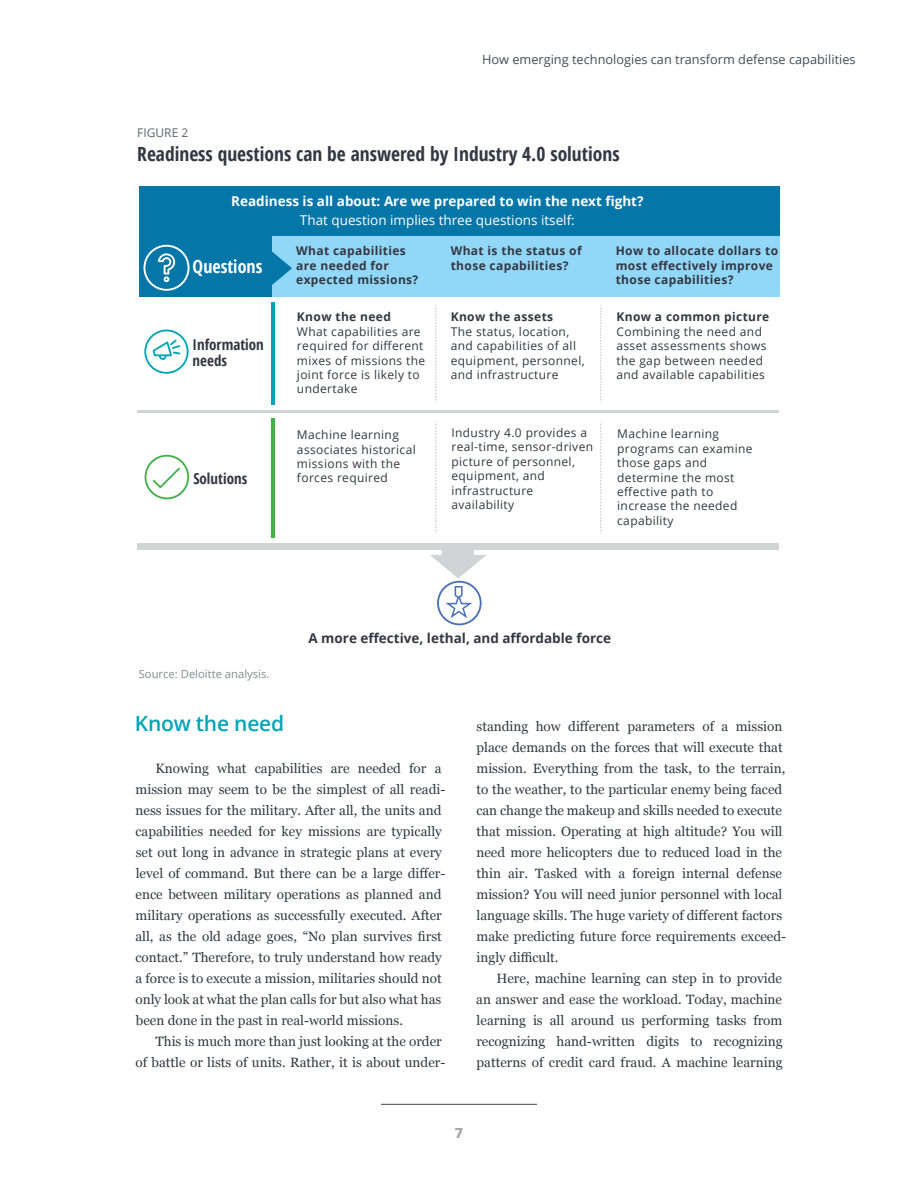
<style>
.page{position:relative;width:918px;height:1188px;background:#fff}
.page>*{position:absolute;margin:0;border:0;box-sizing:border-box;transform-origin:0 0}
.t1{font:600 21px "Open Sans";letter-spacing:-.01em;color:#00a5b8}
.t2{font:700 condensed 19.5px "Open Sans";color:#343741}
.t3{font:700 condensed 18px "Open Sans";color:#fff}
.t4{font:700 condensed 15px/16.2px "Open Sans";color:#343741}
.t5{font:13.5px/21px "Georgia";color:#343741}
.t6{font:700 13.5px "Open Sans";color:#fff}
.t7{font:700 13.5px "Open Sans";color:#343842}
.t8{font:13.5px "Open Sans";color:#fff}
.t9{font:700 13.5px "Open Sans";color:#a3a7a9}
.t10{font:12.75px "Open Sans";color:#474c55}
.t11{font:12px/14.4px "Open Sans";letter-spacing:.03em;color:#343741}
.t12{font:700 12px/14.4px "Open Sans";letter-spacing:.03em;color:#343741}
.t13{font:12px "Open Sans";color:#5f636a}
.t14{font:11.25px "Open Sans";color:#878a8f}
</style>
<div class="page">
<hr style="left:381px;top:1104px;width:156px;height:1px;background:#5f636a">
<div style="left:139px;top:186px;width:640px;height:111px;background:#0476a8"></div>
<div style="left:272px;top:237px;width:164px;height:60px;background:#91d8f8"></div>
<div style="left:436px;top:237px;width:164px;height:60px;background:#91d8f8"></div>
<div style="left:600px;top:237px;width:179px;height:60px;background:#91d8f8"></div>
<hr style="left:138px;top:411px;width:641px;height:2px;background:#d1d3d4">
<div style="left:138px;top:543px;width:641px;height:7px;background:#d1d3d4"></div>
<hr style="left:271px;top:418px;width:4px;height:120px;background:#43b049">
<hr style="left:271px;top:303px;width:4px;height:102px;background:#00a5b8">
<svg style="left:144px;top:330px;width:45px;height:44px"></svg>
<svg style="left:145px;top:455px;width:44px;height:44px"></svg>
<svg style="left:143px;top:245px;width:47px;height:46px"></svg>
<svg style="left:272px;top:251px;width:20px;height:34px"></svg>
<svg style="left:430px;top:550px;width:56px;height:75px"></svg>
<svg style="left:600px;top:306px;width:2px;height:97px"></svg>
<svg style="left:435px;top:306px;width:1px;height:97px"></svg>
<svg style="left:600px;top:422px;width:2px;height:112px"></svg>
<svg style="left:435px;top:422px;width:1px;height:112px"></svg>
<p class="t10" style="left:482px;top:50px;width:375px">How emerging technologies can transform defense capabilities</p>
<p class="t13" style="left:137px;top:125px;width:53px">FIGURE 2</p>
<h2 class="t2" style="left:137px;top:141px;width:484px">Readiness questions can be answered by Industry 4.0 solutions</h2>
<p class="t6" style="left:231px;top:191px;width:414px">Readiness is all about: Are we prepared to win the next fight?</p>
<p class="t8" style="left:300px;top:211px;width:276px">That question implies three questions itself:</p>
<h3 class="t3" style="left:193px;top:254px;width:71px">Questions</h3>
<p class="t4" style="left:193px;top:336px;width:73px">Information needs</p>
<p class="t4" style="left:193px;top:470px;width:55px">Solutions</p>
<p class="t12" style="left:296px;top:244px;width:124px">What capabilities are needed for expected missions?</p>
<p class="t12" style="left:297px;top:310px;width:95px">Know the need</p>
<p class="t11" style="left:297px;top:324px;width:130px">What capabilities are required for different mixes of missions the joint force is likely to undertake</p>
<p class="t11" style="left:297px;top:427px;width:120px">Machine learning associates historical missions with the forces required</p>
<p class="t12" style="left:451px;top:244px;width:132px">What is the status of those capabilities?</p>
<p class="t12" style="left:451px;top:310px;width:104px">Know the assets</p>
<p class="t11" style="left:451px;top:324px;width:136px">The status, location, and capabilities of all equipment, personnel, and infrastructure</p>
<p class="t11" style="left:451px;top:425px;width:143px">Industry 4.0 provides a real-time, sensor-driven picture of personnel, equipment, and infrastructure availability</p>
<p class="t12" style="left:616px;top:244px;width:164px">How to allocate dollars to most effectively improve those capabilities?</p>
<p class="t12" style="left:616px;top:310px;width:154px">Know a common picture</p>
<p class="t11" style="left:616px;top:324px;width:152px">Combining the need and asset assessments shows the gap between needed and available capabilities</p>
<p class="t11" style="left:617px;top:427px;width:137px">Machine learning programs can examine those gaps and determine the most effective path to increase the needed capability</p>
<p class="t14" style="left:139px;top:666px;width:132px">Source: Deloitte analysis.</p>
<p class="t7" style="left:308px;top:628px;width:304px">A more effective, lethal, and affordable force</p>
<h1 class="t1" style="left:135px;top:708px;width:151px">Know the need</h1>
<p class="t5" style="left:135px;top:757px;width:312px;text-indent:20px">Knowing what capabilities are needed for a mission may seem to be the simplest of all readi&shy;ness issues for the military. After all, the units and capabilities needed for key missions are typically set out long in advance in strategic plans at every level of command. But there can be a large differ&shy;ence between military operations as planned and military operations as successfully executed. After all, as the old adage goes, “No plan survives first contact.” Therefore, to truly understand how ready a force is to execute a mission, militaries should not only look at what the plan calls for but also what has been done in the past in real-world missions.</p>
<p class="t5" style="left:136px;top:1030px;width:311px;text-align:right">This is much more than just looking at the order<br>of battle or lists of units. Rather, it is about under-</p>
<p class="t5" style="left:476px;top:715px;width:311px">standing how different parameters of a mission place demands on the forces that will execute that mission. Everything from the task, to the terrain, to the weather, to the particular enemy being faced can change the makeup and skills needed to execute that mission. Operating at high altitude? You will need more helicopters due to reduced load in the thin air. Tasked with a foreign internal defense mission? You will need junior personnel with local language skills. The huge variety of different factors make predicting future force requirements exceed&shy;ingly difficult.</p>
<p class="t5" style="left:476px;top:967px;width:308px;text-align:justify;text-indent:20px">Here, machine learning can step in to provide an answer and ease the workload. Today, machine learning is all around us performing tasks from recognizing hand-written digits to recognizing patterns of credit card fraud. A machine learning</p>
<p class="t9" style="left:455px;top:1123px;width:9px">7</p>
</div>
